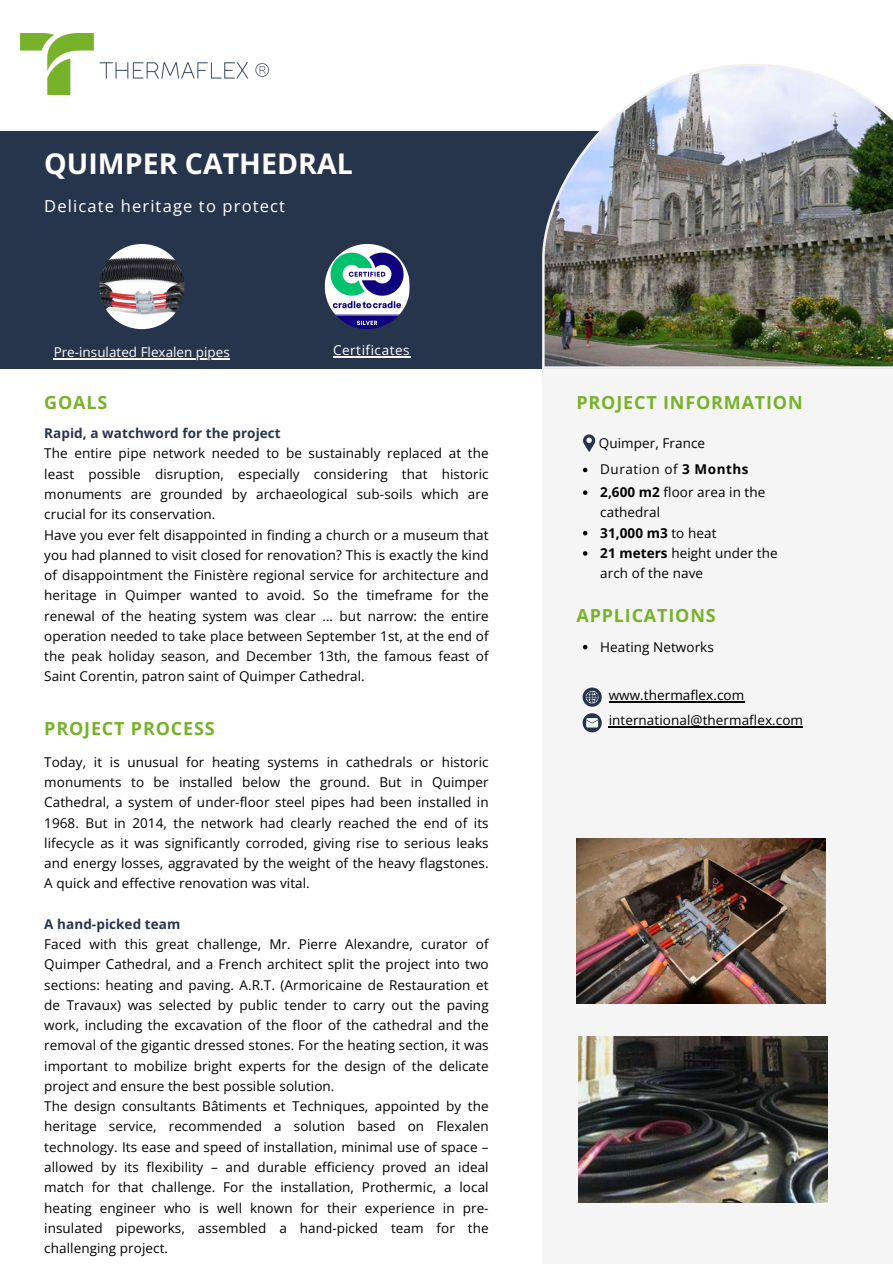
<style>
.page{position:relative;width:893px;height:1264px;background:#fff}
.page>*{position:absolute;margin:0;border:0;box-sizing:border-box;transform-origin:0 0}
.t1{font:700 28.5px "Open Sans";color:#fff}
.t2{font:700 18px "Open Sans";letter-spacing:.045em;color:#78b22b}
.t3{font:16.5px "Open Sans";letter-spacing:.07em;color:#fff}
.t4{font:13.5px/20.2px "Open Sans";letter-spacing:.005em;color:#000;text-align:justify}
.t5{font:700 13.5px "Open Sans";letter-spacing:.005em;color:#27354c}
.t6{font:13.5px "Open Sans";color:#fff}
.t7{font:13.5px "Open Sans";letter-spacing:.04em;color:#000}
.t8{font:700 13.5px "Open Sans";letter-spacing:.005em;color:#000}
.t9{font:13.5px "Open Sans";letter-spacing:.04em;color:#fff}
.s1{font-weight:700}
.s2{font-weight:400}
</style>
<div class="page">
<div style="left:0;top:131px;width:892px;height:238px;background:#27354c"></div>
<div style="left:542px;top:359px;width:350px;height:904px;background:#f1f1f1"></div>
<img style="left:542px;top:64px;width:350px;height:305px">
<img style="left:576px;top:838px;width:249px;height:165px">
<img style="left:99px;top:244px;width:85px;height:85px;border-radius:50%">
<img style="left:325px;top:244px;width:85px;height:85px;border-radius:50%">
<svg style="left:582px;top:713px;width:19px;height:19px"></svg>
<svg style="left:582px;top:687px;width:19px;height:19px"></svg>
<hr style="left:608px;top:726px;width:195px;height:1px;background:#000">
<hr style="left:608px;top:701px;width:136px;height:1px;background:#000">
<svg style="left:583px;top:434px;width:12px;height:18px"></svg>
<svg style="left:583px;top:490px;width:4px;height:5px"></svg>
<svg style="left:583px;top:531px;width:4px;height:4px"></svg>
<svg style="left:583px;top:551px;width:4px;height:4px"></svg>
<svg style="left:583px;top:468px;width:4px;height:4px"></svg>
<hr style="left:54px;top:358px;width:176px;height:1px;background:#fff">
<svg style="left:583px;top:645px;width:4px;height:4px"></svg>
<hr style="left:333px;top:356px;width:77px;height:2px;background:#fff">
<img style="left:21px;top:33px;width:247px;height:61px">
<img style="left:578px;top:1036px;width:249px;height:166px">
<p class="t1" style="left:44px;top:144px;width:310px">QUIMPER CATHEDRAL</p>
<p class="t3" style="left:44px;top:195px;width:242px">Delicate heritage to protect</p>
<p class="t6" style="left:54px;top:343px;width:178px">Pre-insulated Flexalen pipes</p>
<p class="t2" style="left:44px;top:389px;width:65px">GOALS</p>
<p class="t9" style="left:333px;top:341px;width:78px">Certificates</p>
<p class="t5" style="left:44px;top:424px;width:238px">Rapid, a watchword for the project</p>
<p class="t4" style="left:44px;top:443px;width:446px">The entire pipe network needed to be sustainably replaced at the least possible disruption, especially considering that historic monuments are grounded by archaeological sub-soils which are crucial for its conservation.</p>
<p class="t4" style="left:44px;top:524px;width:446px">Have you ever felt disappointed in finding a church or a museum that you had planned to visit closed for renovation? This is exactly the kind of disappointment the Finistère regional service for architecture and heritage in Quimper wanted to avoid. So the timeframe for the renewal of the heating system was clear … but narrow: the entire operation needed to take place between September 1st, at the end of the peak holiday season, and December 13th, the famous feast of Saint Corentin, patron saint of Quimper Cathedral.</p>
<p class="t2" style="left:44px;top:716px;width:172px">PROJECT PROCESS</p>
<p class="t4" style="left:44px;top:751px;width:446px">Today, it is unusual for heating systems in cathedrals or historic monuments to be installed below the ground. But in Quimper Cathedral, a system of under-floor steel pipes had been installed in 1968. But in 2014, the network had clearly reached the end of its lifecycle as it was significantly corroded, giving rise to serious leaks and energy losses, aggravated by the weight of the heavy flagstones.<br>A quick and effective renovation was vital.</p>
<p class="t5" style="left:44px;top:914px;width:137px">A hand-picked team</p>
<p class="t4" style="left:44px;top:933px;width:446px">Faced with this great challenge, Mr. Pierre Alexandre, curator of Quimper Cathedral, and a French architect split the project into two sections: heating and paving. A.R.T. (Armoricaine de Restauration et de Travaux) was selected by public tender to carry out the paving work, including the excavation of the floor of the cathedral and the removal of the gigantic dressed stones. For the heating section, it was important to mobilize bright experts for the design of the delicate project and ensure the best possible solution.</p>
<p class="t4" style="left:44px;top:1095px;width:446px">The design consultants Bâtiments et Techniques, appointed by the heritage service, recommended a solution based on Flexalen technology. Its ease and speed of installation, minimal use of space – allowed by its flexibility – and durable efficiency proved an ideal match for that challenge. For the installation, Prothermic, a local heating engineer who is well known for their experience in pre&shy;insulated pipeworks, assembled a hand-picked team for the challenging project.</p>
<p class="t2" style="left:576px;top:389px;width:228px">PROJECT INFORMATION</p>
<p class="t4" style="left:598px;top:433px;width:108px">Quimper, France</p>
<p class="t7" style="left:600px;top:460px;width:150px">Duration of <span class="s1">3 Months</span></p>
<p class="t4" style="left:600px;top:482px;width:167px"><span class="s1">2,600 m2</span> floor area in the cathedral</p>
<p class="t8" style="left:600px;top:523px;width:118px">31,000 m3 <span class="s2">to heat</span></p>
<p class="t4" style="left:600px;top:542px;width:179px"><span class="s1">21 meters</span> height under the arch of the nave</p>
<p class="t2" style="left:576px;top:603px;width:141px">APPLICATIONS</p>
<p class="t4" style="left:600px;top:636px;width:115px">Heating Networks</p>
<p class="t4" style="left:608px;top:684px;width:137px">www.thermaflex.com</p>
<p class="t4" style="left:608px;top:710px;width:196px">international@thermaflex.com</p>
</div>
